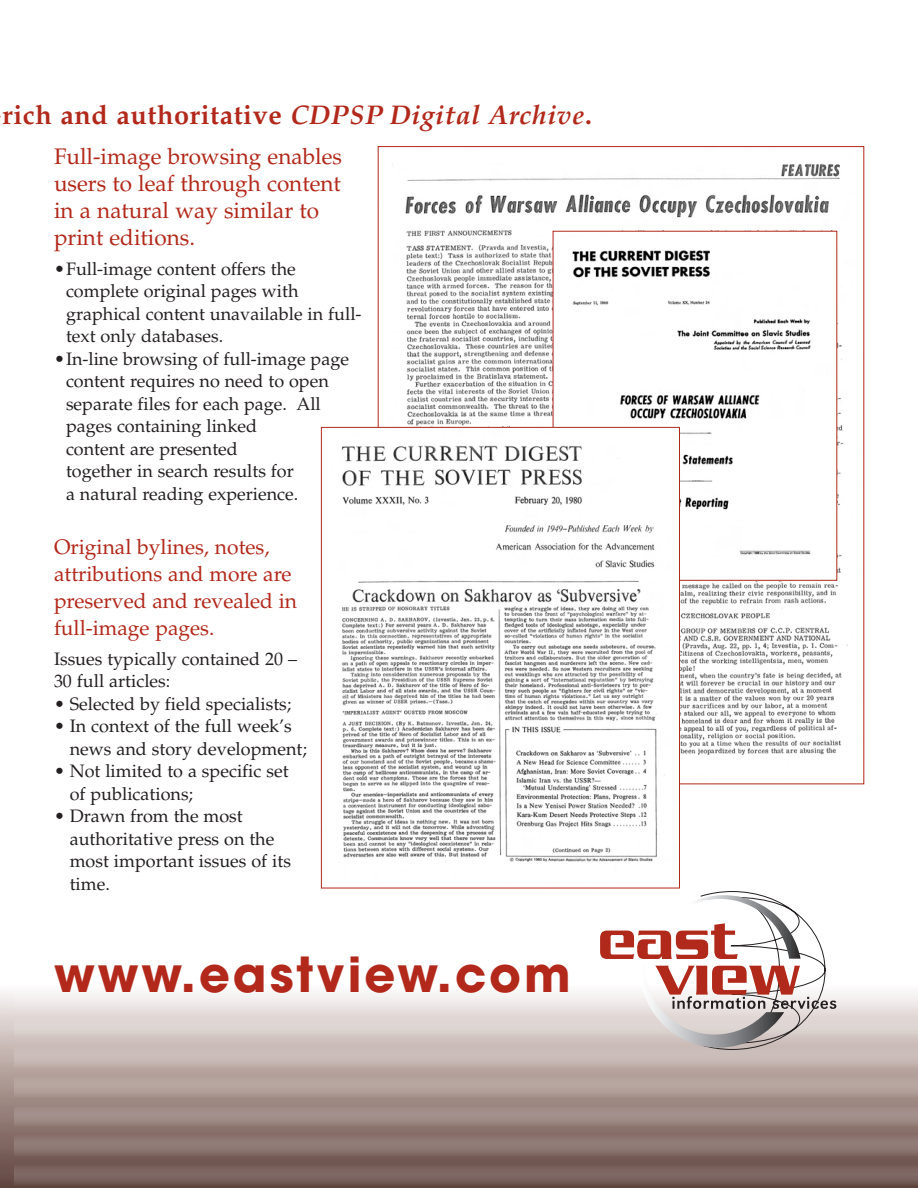
<style>
.page{position:relative;width:918px;height:1188px;background:#fff}
.page>*{position:absolute;margin:0;border:0;box-sizing:border-box;transform-origin:0 0}
.t1{font:700 48px "Avant Garde";letter-spacing:.06em;color:#b2291b}
.t2{font:700 27px "Palatino";letter-spacing:.02em;color:#b2291b}
.t3{font:22.5px/27px "Palatino";color:#b2291b}
.t4{font:21px/27px "Palatino";color:#b2291b}
.t5{font:18px/22.5px "Palatino";color:#231f20}
.s1{font-style:italic}
</style>
<div class="page">
<hr style="left:0;top:1185px;width:918px;height:3px;background:#5f443e">
<hr style="left:0;top:1182px;width:918px;height:3px;background:#614641">
<hr style="left:0;top:1180px;width:918px;height:2px;background:#634842">
<hr style="left:0;top:1178px;width:918px;height:2px;background:#644a44">
<hr style="left:0;top:1176px;width:918px;height:2px;background:#664b46">
<hr style="left:0;top:1174px;width:918px;height:2px;background:#684d47">
<hr style="left:0;top:1172px;width:918px;height:2px;background:#694f49">
<hr style="left:0;top:1170px;width:918px;height:2px;background:#6b504a">
<hr style="left:0;top:1167px;width:918px;height:3px;background:#6c524c">
<hr style="left:0;top:1164px;width:918px;height:3px;background:#6e544f">
<hr style="left:0;top:1161px;width:918px;height:3px;background:#715651">
<hr style="left:0;top:1158px;width:918px;height:3px;background:#735954">
<hr style="left:0;top:1155px;width:918px;height:3px;background:#755b56">
<hr style="left:0;top:1152px;width:918px;height:3px;background:#775e58">
<hr style="left:0;top:1150px;width:918px;height:2px;background:#795f5a">
<hr style="left:0;top:1148px;width:918px;height:2px;background:#7b615c">
<hr style="left:0;top:1146px;width:918px;height:2px;background:#7c635d">
<hr style="left:0;top:1144px;width:918px;height:2px;background:#7e645f">
<hr style="left:0;top:1142px;width:918px;height:2px;background:#7f6660">
<hr style="left:0;top:1140px;width:918px;height:2px;background:#816761">
<hr style="left:0;top:1137px;width:918px;height:3px;background:#826963">
<hr style="left:0;top:1134px;width:918px;height:3px;background:#856b65">
<hr style="left:0;top:1131px;width:918px;height:3px;background:#876f69">
<hr style="left:0;top:1128px;width:918px;height:3px;background:#89716c">
<hr style="left:0;top:1125px;width:918px;height:3px;background:#8c746e">
<hr style="left:0;top:1122px;width:918px;height:3px;background:#8e7670">
<hr style="left:0;top:1120px;width:918px;height:2px;background:#8f7772">
<hr style="left:0;top:1118px;width:918px;height:2px;background:#917974">
<hr style="left:0;top:1116px;width:918px;height:2px;background:#927b75">
<hr style="left:0;top:1114px;width:918px;height:2px;background:#947c77">
<hr style="left:0;top:1112px;width:918px;height:2px;background:#957e79">
<hr style="left:0;top:1110px;width:918px;height:2px;background:#97807a">
<hr style="left:0;top:1107px;width:918px;height:3px;background:#98817c">
<hr style="left:0;top:1104px;width:918px;height:3px;background:#9a847e">
<hr style="left:0;top:1101px;width:918px;height:3px;background:#9d8781">
<hr style="left:0;top:1098px;width:918px;height:3px;background:#a08983">
<hr style="left:0;top:1095px;width:918px;height:3px;background:#a28c86">
<hr style="left:0;top:1092px;width:918px;height:3px;background:#a48f88">
<hr style="left:0;top:1090px;width:918px;height:2px;background:#a6918a">
<hr style="left:0;top:1088px;width:918px;height:2px;background:#a7928c">
<hr style="left:0;top:1086px;width:918px;height:2px;background:#a9948e">
<hr style="left:0;top:1084px;width:918px;height:2px;background:#ab9690">
<hr style="left:0;top:1082px;width:918px;height:2px;background:#ac9892">
<hr style="left:0;top:1080px;width:918px;height:2px;background:#ae9a94">
<hr style="left:0;top:1077px;width:918px;height:3px;background:#b09c96">
<hr style="left:0;top:1074px;width:918px;height:3px;background:#b29f99">
<hr style="left:0;top:1071px;width:918px;height:3px;background:#b5a19c">
<hr style="left:0;top:1068px;width:918px;height:3px;background:#b7a49f">
<hr style="left:0;top:1065px;width:918px;height:3px;background:#baa7a2">
<hr style="left:0;top:1063px;width:918px;height:3px;background:#bbaaa4">
<hr style="left:0;top:1061px;width:918px;height:2px;background:#bdaba7">
<hr style="left:0;top:1059px;width:918px;height:2px;background:#bfada9">
<hr style="left:0;top:1057px;width:918px;height:2px;background:#c0afab">
<hr style="left:0;top:1055px;width:918px;height:2px;background:#c2b2ad">
<hr style="left:0;top:1053px;width:918px;height:2px;background:#c4b4af">
<hr style="left:0;top:1051px;width:918px;height:2px;background:#c5b5b1">
<hr style="left:0;top:1048px;width:918px;height:3px;background:#c7b7b3">
<hr style="left:0;top:1045px;width:918px;height:3px;background:#c9bab6">
<hr style="left:0;top:1042px;width:918px;height:3px;background:#ccbdb9">
<hr style="left:0;top:1039px;width:918px;height:3px;background:#cec0bc">
<hr style="left:0;top:1036px;width:918px;height:3px;background:#d0c3bf">
<hr style="left:0;top:1033px;width:918px;height:3px;background:#d2c5c2">
<hr style="left:0;top:1031px;width:918px;height:2px;background:#d4c8c5">
<hr style="left:0;top:1029px;width:918px;height:2px;background:#d6ccc9">
<hr style="left:0;top:1027px;width:918px;height:2px;background:#d8cecb">
<hr style="left:0;top:1025px;width:918px;height:2px;background:#dad0cd">
<hr style="left:0;top:1023px;width:918px;height:2px;background:#dbd1cf">
<hr style="left:0;top:1021px;width:918px;height:2px;background:#dcd2ce">
<hr style="left:0;top:1018px;width:918px;height:3px;background:#ded4d1">
<hr style="left:0;top:1015px;width:918px;height:3px;background:#e1d8d5">
<hr style="left:0;top:1012px;width:918px;height:3px;background:#e4dcd9">
<hr style="left:0;top:1009px;width:918px;height:3px;background:#e6dfdd">
<hr style="left:0;top:1006px;width:918px;height:3px;background:#e9e3e1">
<hr style="left:0;top:1004px;width:918px;height:3px;background:#ebe6e4">
<hr style="left:0;top:1002px;width:918px;height:2px;background:#ede8e7">
<hr style="left:0;top:1000px;width:918px;height:2px;background:#efeae9">
<hr style="left:0;top:998px;width:918px;height:2px;background:#f1eceb">
<hr style="left:0;top:996px;width:918px;height:2px;background:#f3efee">
<hr style="left:0;top:994px;width:918px;height:2px;background:#f5f2f2">
<hr style="left:0;top:992px;width:918px;height:2px;background:#f7f5f4">
<hr style="left:0;top:989px;width:918px;height:3px;background:#f9f7f7">
<hr style="left:0;top:986px;width:918px;height:3px;background:#fcfbfb">
<svg style="left:600px;top:891px;width:236px;height:159px"></svg>
<img style="left:380px;top:164px;width:468px;height:591px">
<img style="left:557px;top:233px;width:277px;height:345px">
<img style="left:341px;top:429px;width:337px;height:433px">
<h2 class="t2" style="left:2px;top:105px;width:591px">rich and authoritative <span class="s1">CDPSP Digital Archive</span>.</h2>
<p class="t3" style="left:54px;top:145px;width:289px">Full-image browsing enables users to leaf through content in a natural way similar to print editions.</p>
<p class="t5" style="left:66px;top:259px;width:297px;text-indent:-12px">•Full-image content offers the complete original pages with graphical content unavailable in full&shy;text only databases.</p>
<p class="t5" style="left:66px;top:349px;width:285px;text-indent:-12px">•In-line browsing of full-image page content requires no need to open separate files for each page. All pages containing linked<br>content are presented<br>together in search results for<br>a natural reading experience.</p>
<p class="t4" style="left:54px;top:536px;width:245px">Original bylines, notes, attributions and more are preserved and revealed in full-image pages.</p>
<p class="t5" style="left:54px;top:649px;width:245px">Issues typically contained 20 –<br>30 full articles:</p>
<p class="t5" style="left:54px;top:694px;width:239px">• Selected by field specialists;</p>
<p class="t5" style="left:70px;top:717px;width:239px;text-indent:-16px">• In context of the full week’s news and story development;</p>
<p class="t5" style="left:70px;top:762px;width:220px;text-indent:-16px">• Not limited to a specific set of publications;</p>
<p class="t5" style="left:70px;top:807px;width:223px;text-indent:-16px">• Drawn from the most authoritative press on the most important issues of its time.</p>
<h1 class="t1" style="left:54px;top:956px;width:518px">www.eastview.com</h1>
</div>
